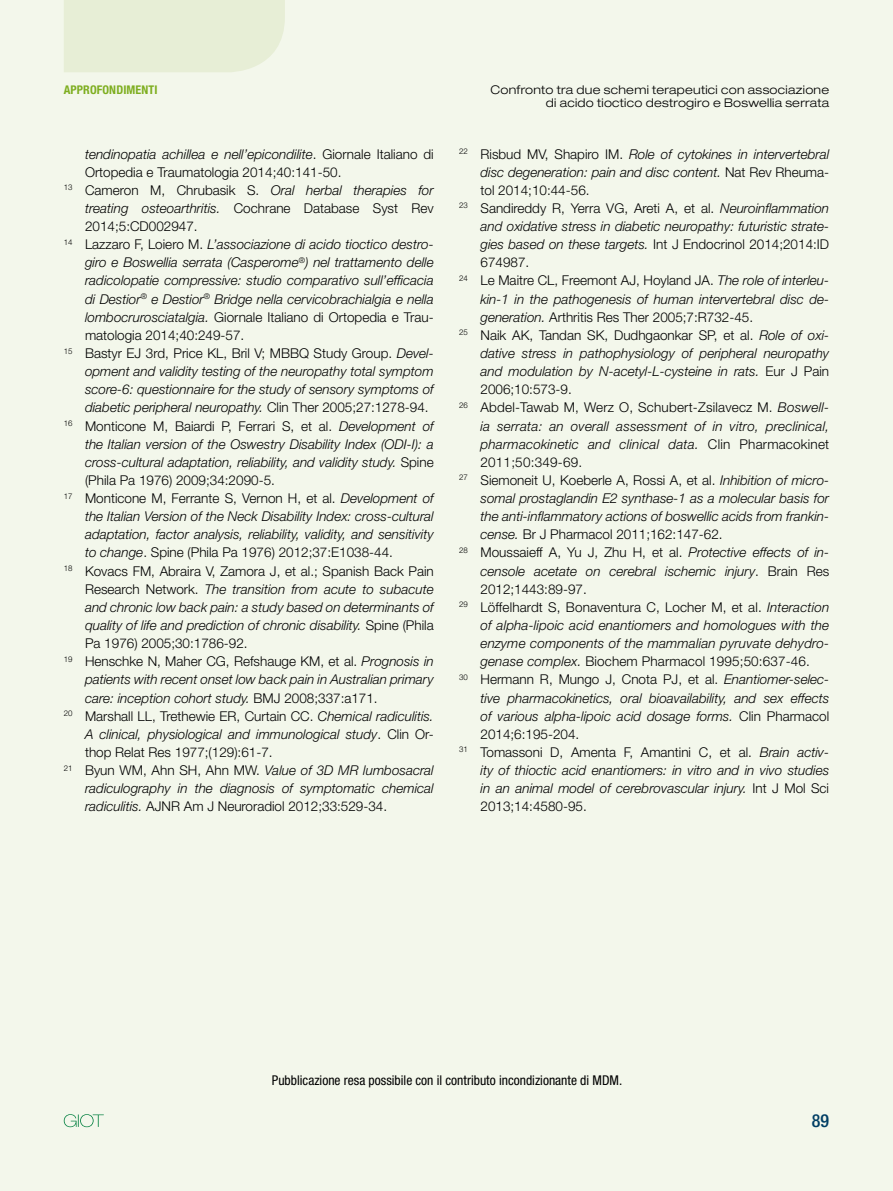
<style>
.page{position:relative;width:893px;height:1191px;background:#f3f7eb}
.page>*{position:absolute;margin:0;border:0;box-sizing:border-box;transform-origin:0 0}
.t1{font:500 condensed 18px "Helvetica Neue LT Std";color:#003e64}
.t2{font:italic 300 13.5px "Helvetica Neue LT Std";color:#000}
.t3{font:300 13.5px "Helvetica Neue LT Std";color:#000}
.t4{font:condensed 13.5px "Helvetica Neue LT Std";color:#000}
.t5{font:300 expanded 12px/13.5px "Helvetica Neue LT Std";letter-spacing:.02em;color:#000;text-align:right}
.t6{font:700 condensed 12px "Helvetica Neue LT Std";letter-spacing:.01em;color:#7eae20}
.s1{font-style:normal}
.s2{font-style:italic}
</style>
<div class="page">
<div style="left:64px;top:0;width:221px;height:72px;background:#e7eed6"></div>
<svg style="left:64px;top:1114px;width:40px;height:13px"></svg>
<p class="t6" style="left:64px;top:82px;width:95px">APPROFONDIMENTI</p>
<p class="t5" style="left:490px;top:82px;width:340px">Confronto tra due schemi terapeutici con associazione di acido tioctico destrogiro e Boswellia serrata</p>
<p class="t2" style="left:85px;top:146px;width:350px">tendinopatia achillea e nell’epicondilite<span class="s1">. Giornale Italiano di</span></p>
<p class="t3" style="left:85px;top:164px;width:258px">Ortopedia e Traumatologia 2014;40:141-50.</p>
<p class="t2" style="left:64px;top:182px;width:371px"><sup>13</sup> <span class="s1">Cameron M, Chrubasik S.</span> Oral herbal therapies for</p>
<p class="t2" style="left:85px;top:200px;width:350px">treating osteoarthritis. <span class="s1">Cochrane Database Syst Rev</span></p>
<p class="t3" style="left:85px;top:218px;width:114px">2014;5:CD002947.</p>
<p class="t2" style="left:64px;top:236px;width:371px"><sup>14</sup> <span class="s1">Lazzaro F, Loiero M.</span> L’associazione di acido tioctico destro-</p>
<p class="t2" style="left:85px;top:254px;width:350px">giro e Boswellia serrata (Casperome<sup>®</sup>) nel trattamento delle</p>
<p class="t2" style="left:85px;top:273px;width:350px">radicolopatie compressive: studio comparativo sull’efficacia</p>
<p class="t2" style="left:85px;top:291px;width:350px">di Destior<sup>®</sup> e Destior<sup>®</sup> Bridge nella cervicobrachialgia e nella</p>
<p class="t3" style="left:85px;top:309px;width:350px"><span class="s2">lombocrurosciatalgia.</span> Giornale Italiano di Ortopedia e Trau-</p>
<p class="t3" style="left:85px;top:327px;width:161px">matologia 2014;40:249-57.</p>
<p class="t3" style="left:64px;top:345px;width:371px"><sup>15</sup> Bastyr EJ 3rd, Price KL, Bril V; MBBQ Study Group. <span class="s2">Devel-</span></p>
<p class="t2" style="left:85px;top:363px;width:350px">opment and validity testing of the neuropathy total symptom</p>
<p class="t2" style="left:85px;top:381px;width:350px">score-6: questionnaire for the study of sensory symptoms of</p>
<p class="t2" style="left:85px;top:399px;width:345px">diabetic peripheral neuropathy. <span class="s1">Clin Ther 2005;27:1278-94.</span></p>
<p class="t3" style="left:64px;top:417px;width:371px"><sup>16</sup> Monticone M, Baiardi P, Ferrari S, et al. <span class="s2">Development of</span></p>
<p class="t2" style="left:85px;top:436px;width:350px">the Italian version of the Oswestry Disability Index (ODI-I): a</p>
<p class="t2" style="left:85px;top:454px;width:350px">cross-cultural adaptation, reliability, and validity study. <span class="s1">Spine</span></p>
<p class="t3" style="left:85px;top:472px;width:191px">(Phila Pa 1976) 2009;34:2090-5.</p>
<p class="t3" style="left:64px;top:490px;width:371px"><sup>17</sup> Monticone M, Ferrante S, Vernon H, et al. <span class="s2">Development of</span></p>
<p class="t2" style="left:85px;top:508px;width:350px">the Italian Version of the Neck Disability Index: cross-cultural</p>
<p class="t2" style="left:85px;top:526px;width:350px">adaptation, factor analysis, reliability, validity, and sensitivity</p>
<p class="t3" style="left:85px;top:544px;width:309px"><span class="s2">to change</span>. Spine (Phila Pa 1976) 2012;37:E1038-44.</p>
<p class="t3" style="left:64px;top:562px;width:371px"><sup>18</sup> Kovacs FM, Abraira V, Zamora J, et al.; Spanish Back Pain</p>
<p class="t2" style="left:85px;top:581px;width:350px"><span class="s1">Research Network.</span> The transition from acute to subacute</p>
<p class="t2" style="left:85px;top:599px;width:350px">and chronic low back pain: a study based on determinants of</p>
<p class="t2" style="left:85px;top:617px;width:350px">quality of life and prediction of chronic disability. <span class="s1">Spine (Phila</span></p>
<p class="t3" style="left:85px;top:635px;width:164px">Pa 1976) 2005;30:1786-92.</p>
<p class="t3" style="left:64px;top:653px;width:371px"><sup>19</sup> Henschke N, Maher CG, Refshauge KM, et al. <span class="s2">Prognosis in</span></p>
<p class="t2" style="left:85px;top:671px;width:350px">patients with recent onset low back pain in Australian primary</p>
<p class="t2" style="left:85px;top:689px;width:294px">care: inception cohort study. <span class="s1">BMJ 2008;337:a171.</span></p>
<p class="t3" style="left:64px;top:707px;width:371px"><sup>20</sup> Marshall LL, Trethewie ER, Curtain CC. <span class="s2">Chemical radiculitis.</span></p>
<p class="t2" style="left:85px;top:726px;width:350px">A clinical, physiological and immunological study<span class="s1">. Clin Or-</span></p>
<p class="t3" style="left:85px;top:744px;width:189px">thop Relat Res 1977;(129):61-7.</p>
<p class="t2" style="left:64px;top:762px;width:371px"><sup>21</sup> <span class="s1">Byun WM, Ahn SH, Ahn MW.</span> Value of 3D MR lumbosacral</p>
<p class="t2" style="left:85px;top:780px;width:350px">radiculography in the diagnosis of symptomatic chemical</p>
<p class="t3" style="left:85px;top:798px;width:304px"><span class="s2">radiculitis.</span> AJNR Am J Neuroradiol 2012;33:529-34.</p>
<p class="t2" style="left:459px;top:146px;width:371px"><sup>22</sup> <span class="s1">Risbud MV, Shapiro IM.</span> Role of cytokines in intervertebral</p>
<p class="t2" style="left:480px;top:164px;width:350px">disc degeneration: pain and disc content. <span class="s1">Nat Rev Rheuma-</span></p>
<p class="t3" style="left:480px;top:182px;width:111px">tol 2014;10:44-56.</p>
<p class="t3" style="left:459px;top:200px;width:371px"><sup>23</sup> Sandireddy R, Yerra VG, Areti A, et al. <span class="s2">Neuroinflammation</span></p>
<p class="t2" style="left:480px;top:218px;width:350px">and oxidative stress in diabetic neuropathy: futuristic strate-</p>
<p class="t3" style="left:480px;top:236px;width:350px"><span class="s2">gies based on these targets.</span> Int J Endocrinol 2014;2014:ID</p>
<p class="t3" style="left:480px;top:254px;width:50px">674987.</p>
<p class="t3" style="left:459px;top:272px;width:371px"><sup>24</sup> Le Maitre CL, Freemont AJ, Hoyland JA. <span class="s2">The role of interleu-</span></p>
<p class="t2" style="left:480px;top:291px;width:350px">kin-1 in the pathogenesis of human intervertebral disc de-</p>
<p class="t3" style="left:480px;top:309px;width:274px"><span class="s2">generation.</span> Arthritis Res Ther 2005;7:R732-45.</p>
<p class="t3" style="left:459px;top:327px;width:371px"><sup>25</sup> Naik AK, Tandan SK, Dudhgaonkar SP, et al. <span class="s2">Role of oxi-</span></p>
<p class="t2" style="left:480px;top:345px;width:350px">dative stress in pathophysiology of peripheral neuropathy</p>
<p class="t2" style="left:480px;top:363px;width:350px">and modulation by N-acetyl-L-cysteine in rats. <span class="s1">Eur J Pain</span></p>
<p class="t3" style="left:480px;top:381px;width:93px">2006;10:573-9.</p>
<p class="t3" style="left:459px;top:399px;width:371px"><sup>26</sup> Abdel-Tawab M, Werz O, Schubert-Zsilavecz M. <span class="s2">Boswell-</span></p>
<p class="t2" style="left:480px;top:418px;width:350px">ia serrata: an overall assessment of in vitro, preclinical,</p>
<p class="t2" style="left:480px;top:436px;width:350px">pharmacokinetic and clinical data. <span class="s1">Clin Pharmacokinet</span></p>
<p class="t3" style="left:480px;top:454px;width:103px">2011;50:349-69.</p>
<p class="t3" style="left:459px;top:472px;width:371px"><sup>27</sup> Siemoneit U, Koeberle A, Rossi A, et al. <span class="s2">Inhibition of micro-</span></p>
<p class="t2" style="left:480px;top:490px;width:350px">somal prostaglandin E2 synthase-1 as a molecular basis for</p>
<p class="t2" style="left:480px;top:508px;width:350px">the anti-inflammatory actions of boswellic acids from frankin-</p>
<p class="t3" style="left:480px;top:526px;width:244px"><span class="s2">cense.</span> Br J Pharmacol 2011;162:147-62.</p>
<p class="t3" style="left:459px;top:544px;width:371px"><sup>28</sup> Moussaieff A, Yu J, Zhu H, et al. <span class="s2">Protective effects of in-</span></p>
<p class="t2" style="left:480px;top:563px;width:350px">censole acetate on cerebral ischemic injury<span class="s1">. Brain Res</span></p>
<p class="t3" style="left:480px;top:580px;width:108px">2012;1443:89-97.</p>
<p class="t3" style="left:459px;top:599px;width:371px"><sup>29</sup> Löffelhardt S, Bonaventura C, Locher M, et al. <span class="s2">Interaction</span></p>
<p class="t2" style="left:480px;top:617px;width:350px">of alpha-lipoic acid enantiomers and homologues with the</p>
<p class="t2" style="left:480px;top:635px;width:350px">enzyme components of the mammalian pyruvate dehydro-</p>
<p class="t3" style="left:480px;top:653px;width:331px"><span class="s2">genase complex.</span> Biochem Pharmacol 1995;50:637-46.</p>
<p class="t3" style="left:459px;top:671px;width:371px"><sup>30</sup> Hermann R, Mungo J, Cnota PJ, et al. <span class="s2">Enantiomer-selec-</span></p>
<p class="t2" style="left:480px;top:689px;width:350px">tive pharmacokinetics, oral bioavailability, and sex effects</p>
<p class="t2" style="left:480px;top:708px;width:350px">of various alpha-lipoic acid dosage forms. <span class="s1">Clin Pharmacol</span></p>
<p class="t3" style="left:480px;top:726px;width:100px">2014;6:195-204.</p>
<p class="t3" style="left:459px;top:744px;width:371px"><sup>31</sup> Tomassoni D, Amenta F, Amantini C, et al. <span class="s2">Brain activ-</span></p>
<p class="t2" style="left:480px;top:762px;width:350px">ity of thioctic acid enantiomers: in vitro and in vivo studies</p>
<p class="t2" style="left:480px;top:780px;width:350px">in an animal model of cerebrovascular injury. <span class="s1">Int J Mol Sci</span></p>
<p class="t3" style="left:480px;top:798px;width:108px">2013;14:4580-95.</p>
<p class="t4" style="left:272px;top:1072px;width:352px">Pubblicazione resa possibile con il contributo incondizionante di MDM.</p>
<h1 class="t1" style="left:812px;top:1110px;width:19px">89</h1>
</div>
